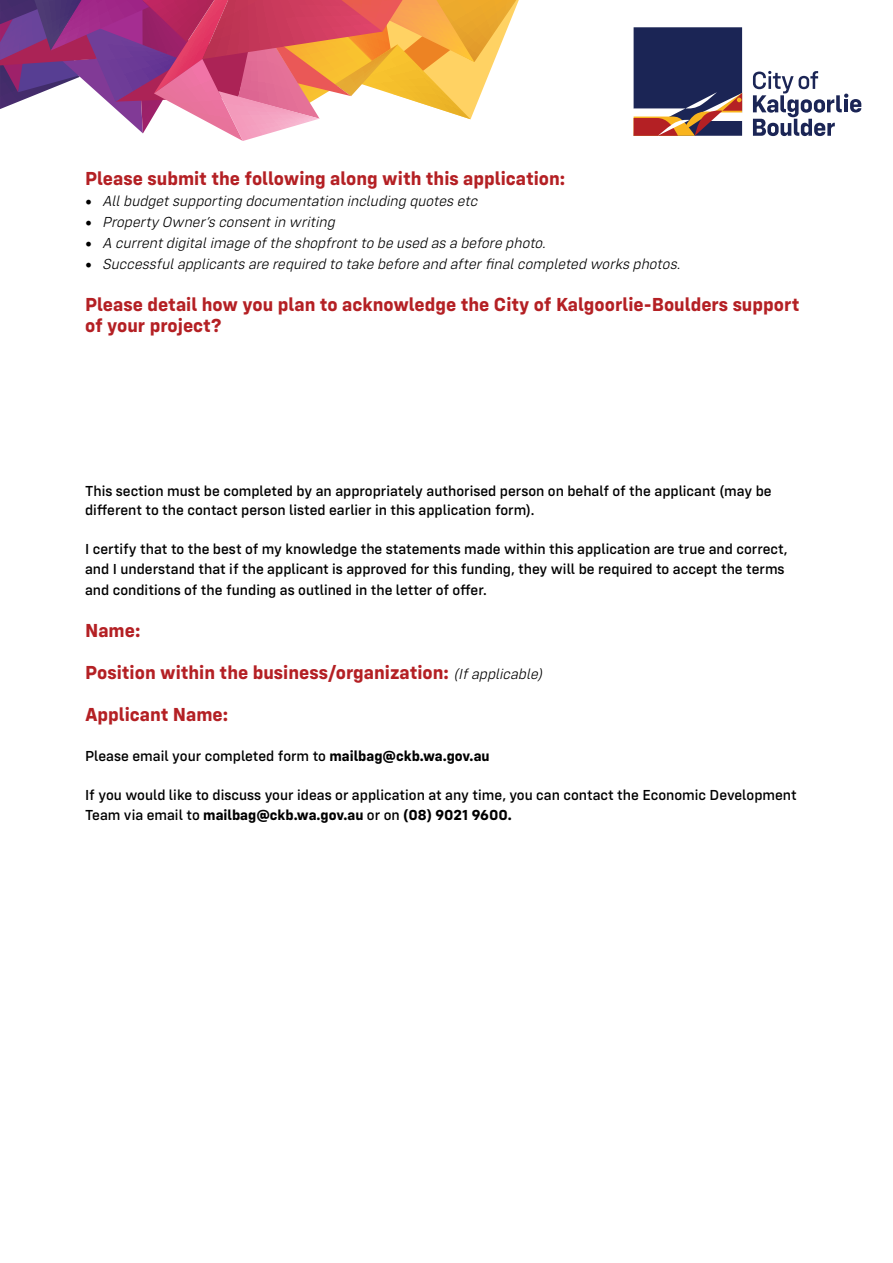
<style>
.page{position:relative;width:893px;height:1263px;background:#fff}
.page>*{position:absolute;margin:0;border:0;box-sizing:border-box;transform-origin:0 0}
.t1{font:700 19.5px/42px "Config";color:#b42024}
.t2{font:500 15px/19.5px "Config";color:#000}
.t3{font:italic 300 15px "Config";color:#000}
.s1{font-family:"Minion Pro";font-weight:400;font-style:normal;font-size:18px}
.s2{font-weight:300;font-style:italic;font-size:15px;color:#000}
.s3{font-weight:700}
</style>
<div class="page">
<svg style="left:753px;top:71px;width:108px;height:65px"></svg>
<svg style="left:634px;top:27px;width:108px;height:109px;background:#433b5b"></svg>
<svg style="left:0;top:0;width:519px;height:141px"></svg>
<h1 class="t1" style="left:85px;top:157px;width:482px">Please submit the following along with this application:</h1>
<p class="t3" style="left:85px;top:193px;width:397px"><span class="s1">•</span> Allbudgetsupporting documentation including quotes etc</p>
<p class="t3" style="left:85px;top:214px;width:255px"><span class="s1">•</span> Property Owner’s consentin writing</p>
<p class="t3" style="left:85px;top:235px;width:466px"><span class="s1">•</span> A currentdigitalimage ofthe shopfrontto be used as a before photo.</p>
<p class="t3" style="left:85px;top:256px;width:600px"><span class="s1">•</span> Successfulapplicants are required to take before and afterfinalcompleted works photos.</p>
<h1 class="t1" style="left:85px;top:294px;width:716px;line-height:21px">Please detail how you plan to acknowledge the City of Kalgoorlie-Boulders support of your project?</h1>
<p class="t2" style="left:85px;top:481px;width:688px">This section must be completed by an appropriately authorised person on behalf of the applicant (may be different to the contact person listed earlier in this application form).</p>
<p class="t2" style="left:85px;top:539px;width:704px">I certify that to the best of my knowledge the statements made within this application are true and correct, and I understand that if the applicant is approved for this funding, they will be required to accept the terms</p>
<p class="t2" style="left:85px;top:580px;width:403px">and conditions of the funding as outlined in the letter of offer.</p>
<h1 class="t1" style="left:85px;top:609px;width:462px">Name:<br>Position within the business/organization: <span class="s2">(Ifapplicable)<br></span>Applicant Name:</h1>
<p class="t2" style="left:85px;top:746px;width:406px">Please email your completed form to <span class="s3">mailbag@ckb.wa.gov.au</span></p>
<p class="t2" style="left:85px;top:785px;width:713px">If you would like to discuss your ideas or application at any time, you can contact the Economic Development<br>Team via email to <span class="s3">mailbag@ckb.wa.gov.au</span> or on <span class="s3">(08) 9021 9600.</span></p>
</div>
